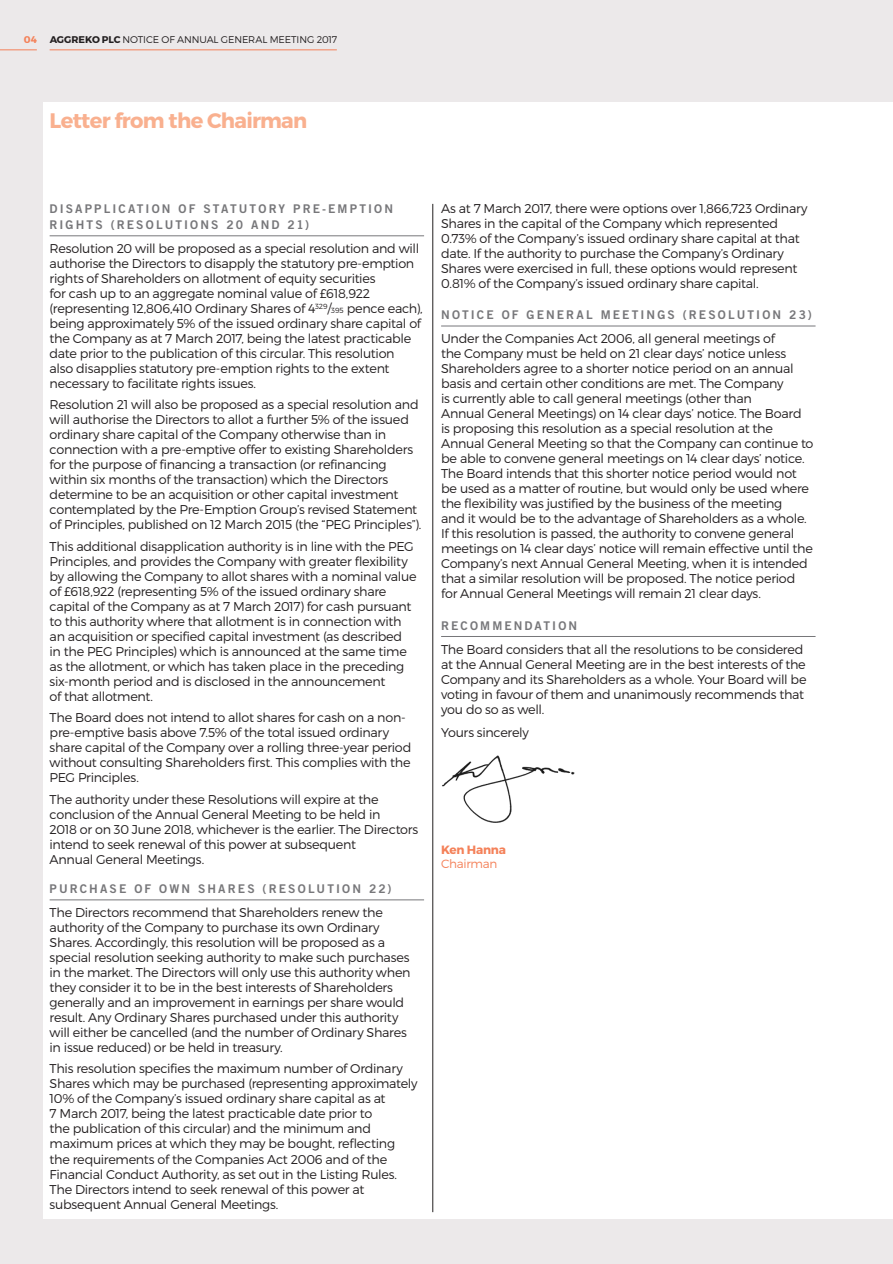
<style>
.page{position:relative;width:893px;height:1264px;background:#fff}
.page>*{position:absolute;margin:0;border:0;box-sizing:border-box;transform-origin:0 0}
.t1{font:700 21px "Montserrat";letter-spacing:-.035em;color:#f9b08f}
.t2{font:300 12.75px/15px "Montserrat";letter-spacing:-.02em;color:#231f20}
.t3{font:12px/16.5px "Trade Gothic LT Std Bd 2";letter-spacing:.175em;color:#77777a}
.t4{font:700 12px "Montserrat";letter-spacing:-.015em;color:#f48159}
.t5{font:300 12px "Montserrat";letter-spacing:-.025em;color:#f48159}
.t6{font:300 9.75px "Montserrat";letter-spacing:-.01em;color:#231f20}
.t7{font:700 9.75px "Montserrat";color:#f48159}
.s1{font-weight:700}
.s2{font-size:7.5px}
</style>
<div class="page">
<div style="left:0;top:0;width:892px;height:1263px;background:#ece9ea"></div>
<div style="left:43px;top:102px;width:849px;height:1116px;background:#fff"></div>
<hr style="left:0;top:49px;width:37px;height:1px;background:#f48159">
<hr style="left:50px;top:49px;width:287px;height:1px;background:#f48159">
<hr style="left:50px;top:235px;width:374px;height:1px;background:#77777a">
<hr style="left:50px;top:899px;width:374px;height:1px;background:#77777a">
<hr style="left:441px;top:325px;width:374px;height:1px;background:#77777a">
<hr style="left:441px;top:636px;width:374px;height:1px;background:#77777a">
<img style="left:442px;top:755px;width:133px;height:68px">
<hr style="left:432px;top:204px;width:1px;height:1007px;background:#231f20">
<p class="t7" style="left:24px;top:34px;width:14px">04</p>
<p class="t6" style="left:50px;top:34px;width:289px"><span class="s1">AGGREKO PLC</span> NOTICE OF ANNUAL GENERAL MEETING 2017</p>
<h1 class="t1" style="left:50px;top:108px;width:259px">Letter from the Chairman</h1>
<p class="t3" style="left:50px;top:200px;width:345px">DISAPPLICATION OF STATUTORY PRE-EMPTION<br>RIGHTS (RESOLUTIONS 20 AND 21)</p>
<p class="t2" style="left:50px;top:241px;width:374px">Resolution 20 will be proposed as a special resolution and will authorise the Directors to disapply the statutory pre-emption rights of Shareholders on allotment of equity securities<br>for cash up to an aggregate nominal value of £618,922 (representing 12,806,410 Ordinary Shares of 4<sup>329</sup>/<span class="s2">395</span> pence each), being approximately 5% of the issued ordinary share capital of the Company as at 7 March 2017, being the latest practicable date prior to the publication of this circular. This resolution<br>also disapplies statutory pre-emption rights to the extent necessary to facilitate rights issues.</p>
<p class="t2" style="left:50px;top:397px;width:373px">Resolution 21 will also be proposed as a special resolution and will authorise the Directors to allot a further 5% of the issued ordinary share capital of the Company otherwise than in connection with a pre-emptive offer to existing Shareholders for the purpose of financing a transaction (or refinancing within six months of the transaction) which the Directors determine to be an acquisition or other capital investment contemplated by the Pre-Emption Group’s revised Statement of Principles, published on 12 March 2015 (the “PEG Principles”).</p>
<p class="t2" style="left:50px;top:538px;width:368px">This additional disapplication authority is in line with the PEG Principles, and provides the Company with greater flexibility by allowing the Company to allot shares with a nominal value of £618,922 (representing 5% of the issued ordinary share capital of the Company as at 7 March 2017) for cash pursuant to this authority where that allotment is in connection with an acquisition or specified capital investment (as described in the PEG Principles) which is announced at the same time as the allotment, or which has taken place in the preceding six-month period and is disclosed in the announcement<br>of that allotment.</p>
<p class="t2" style="left:50px;top:710px;width:363px">The Board does not intend to allot shares for cash on a non&shy;pre-emptive basis above 7.5% of the total issued ordinary share capital of the Company over a rolling three-year period without consulting Shareholders first. This complies with the PEG Principles.</p>
<p class="t2" style="left:50px;top:791px;width:370px">The authority under these Resolutions will expire at the conclusion of the Annual General Meeting to be held in<br>2018 or on 30 June 2018, whichever is the earlier. The Directors intend to seek renewal of this power at subsequent<br>Annual General Meetings.</p>
<p class="t3" style="left:50px;top:880px;width:343px">PURCHASE OF OWN SHARES (RESOLUTION 22)</p>
<p class="t2" style="left:50px;top:904px;width:362px">The Directors recommend that Shareholders renew the authority of the Company to purchase its own Ordinary Shares. Accordingly, this resolution will be proposed as a special resolution seeking authority to make such purchases in the market. The Directors will only use this authority when they consider it to be in the best interests of Shareholders generally and an improvement in earnings per share would result. Any Ordinary Shares purchased under this authority will either be cancelled (and the number of Ordinary Shares in issue reduced) or be held in treasury.</p>
<p class="t2" style="left:50px;top:1061px;width:369px">This resolution specifies the maximum number of Ordinary Shares which may be purchased (representing approximately 10% of the Company’s issued ordinary share capital as at<br>7 March 2017, being the latest practicable date prior to<br>the publication of this circular) and the minimum and maximum prices at which they may be bought, reflecting the requirements of the Companies Act 2006 and of the Financial Conduct Authority, as set out in the Listing Rules.<br>The Directors intend to seek renewal of this power at subsequent Annual General Meetings.</p>
<p class="t2" style="left:441px;top:200px;width:368px">As at 7 March 2017, there were options over 1,866,723 Ordinary Shares in the capital of the Company which represented 0.73% of the Company’s issued ordinary share capital at that date. If the authority to purchase the Company’s Ordinary Shares were exercised in full, these options would represent 0.81% of the Company’s issued ordinary share capital.</p>
<p class="t3" style="left:441px;top:306px;width:372px">NOTICE OF GENERAL MEETINGS (RESOLUTION 23)</p>
<p class="t2" style="left:441px;top:331px;width:374px">Under the Companies Act 2006, all general meetings of<br>the Company must be held on 21 clear days’ notice unless Shareholders agree to a shorter notice period on an annual basis and certain other conditions are met. The Company<br>is currently able to call general meetings (other than<br>Annual General Meetings) on 14 clear days’ notice. The Board is proposing this resolution as a special resolution at the Annual General Meeting so that the Company can continue to be able to convene general meetings on 14 clear days’ notice.<br>The Board intends that this shorter notice period would not be used as a matter of routine, but would only be used where the flexibility was justified by the business of the meeting<br>and it would be to the advantage of Shareholders as a whole.<br>If this resolution is passed, the authority to convene general meetings on 14 clear days’ notice will remain effective until the Company’s next Annual General Meeting, when it is intended that a similar resolution will be proposed. The notice period for Annual General Meetings will remain 21 clear days.</p>
<p class="t3" style="left:441px;top:617px;width:138px">RECOMMENDATION</p>
<p class="t2" style="left:441px;top:641px;width:367px">The Board considers that all the resolutions to be considered at the Annual General Meeting are in the best interests of the Company and its Shareholders as a whole. Your Board will be voting in favour of them and unanimously recommends that you do so as well.</p>
<p class="t2" style="left:441px;top:725px;width:89px">Yours sincerely</p>
<p class="t4" style="left:441px;top:842px;width:66px">Ken Hanna</p>
<p class="t5" style="left:441px;top:856px;width:58px">Chairman</p>
</div>
